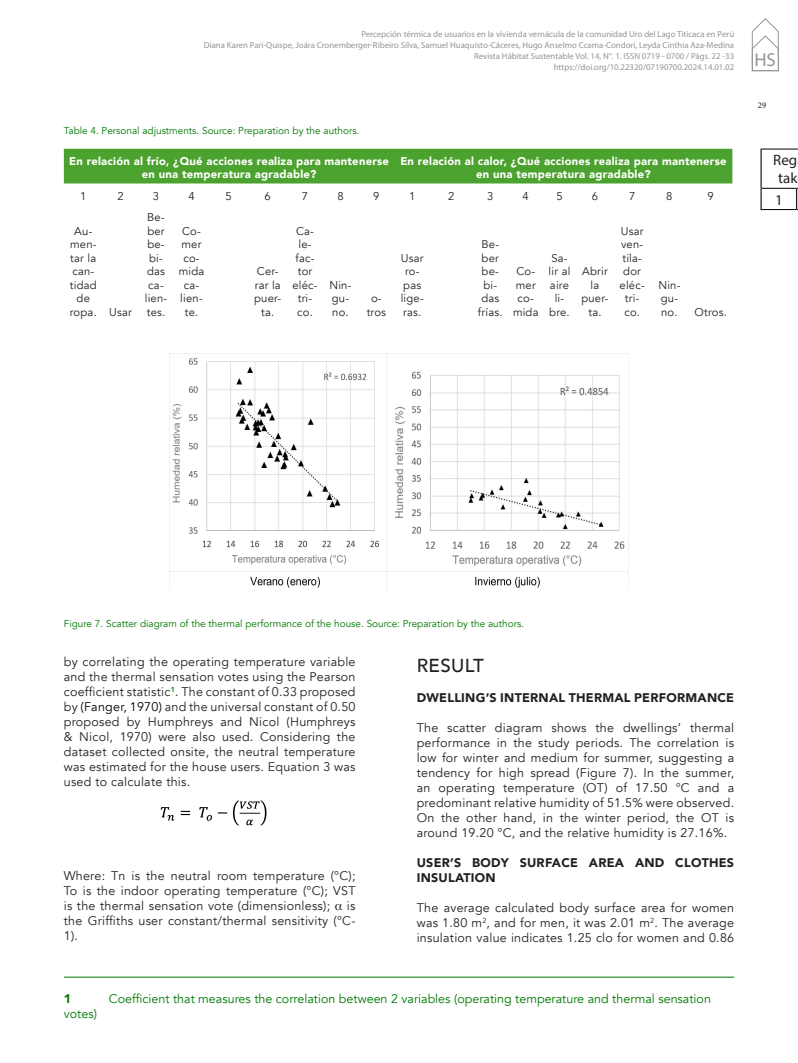
<style>
.page{position:relative;width:798px;height:1063px;background:#fff}
.page>*{position:absolute;margin:0;border:0;box-sizing:border-box;transform-origin:0 0}
._09_TITULOS_TEXTOS{font:500 18.75px "Avenir";letter-spacing:.02em;color:#231f20}
.t1{font:18.75px "Myriad Pro";color:#939598}
.t2{font:15px/18px "Myriad Pro";color:#231f20;text-align:center}
._07_CUERPO_TEXTO{font:12.5px/15px "Avenir";letter-spacing:.02em;color:#231f20;text-align:justify}
._15_NOTAS_AL_PIE{font:12.5px "Avenir";color:#007800}
._10_SUBTITULOS__2_2{font:900 12.5px/15px "Avenir";letter-spacing:.02em;color:#231f20}
._15_NOTAS_AL_PIE-2{font:900 12.5px "Avenir";color:#007800}
._13_TEXTOS_TABLAS{font:11.25px/13.5px "Avenir";letter-spacing:.02em;color:#231f20;text-align:center}
._12_TITULOS_TABLAS{font:900 11.25px/13.5px "Avenir";letter-spacing:.02em;color:#fff;text-align:center}
._14_PIE_DE_FOTOS{font:10px "Avenir";color:#007800}
.t3{font:8.75px/11.2px "Myriad Pro";color:#939598;text-align:right}
.t4{font:8.75px "Minion Pro";color:#231f20}
.s1{color:#000}
.s2{font-family:"Times"}
</style>
<div class="page">
<svg style="left:751px;top:18px;width:27px;height:53px"></svg>
<div style="left:64px;top:149px;width:668px;height:34px;background:#4ca22e"></div>
<img style="left:169px;top:353px;width:459px;height:237px">
<hr style="left:64px;top:977px;width:669px;height:1px;background:#007800">
<img style="left:160px;top:800px;width:107px;height:26px">
<hr style="left:760px;top:149px;width:36px;height:1px;background:#000">
<hr style="left:761px;top:188px;width:35px;height:1px;background:#000">
<hr style="left:760px;top:209px;width:36px;height:1px;background:#000">
<hr style="left:760px;top:149px;width:1px;height:39px;background:#231f20">
<svg style="left:760px;top:188px;width:1px;height:21px"></svg>
<svg style="left:795px;top:188px;width:2px;height:22px"></svg>
<p class="t3" style="left:204px;top:28px;width:531px">Percepción térmica de usuarios en la vivienda vernácula de la comunidad Uro del Lago Titicaca en Perú<br>Diana Karen Pari-Quispe, Joára Cronemberger-Ribeiro Silva, Samuel Huaquisto-Cáceres, Hugo Anselmo Ccama-Condori, Leyda Cinthia Aza-Medina Revista Hábitat Sustentable Vol. 14, N°. 1. ISSN 0719 - 0700 / Págs. 22 -33<br>https://doi.org/10.22320/07190700.2024.14.01.02</p>
<p class="_14_PIE_DE_FOTOS" style="left:64px;top:125px;width:297px">Table 4. Personal adjustments. Source: Preparation by the authors.</p>
<p class="_12_TITULOS_TABLAS" style="left:69px;top:154px;width:321px">En relación al frío, ¿Qué acciones realiza para mantenerse en una temperatura agradable?</p>
<p class="_12_TITULOS_TABLAS" style="left:400px;top:154px;width:327px">En relación al calor, ¿Qué acciones realiza para mantenerse en una temperatura agradable?</p>
<p class="_13_TEXTOS_TABLAS" style="left:80px;top:189px;width:8px">1</p>
<p class="_13_TEXTOS_TABLAS" style="left:117px;top:189px;width:8px">2</p>
<p class="_13_TEXTOS_TABLAS" style="left:153px;top:189px;width:8px">3</p>
<p class="_13_TEXTOS_TABLAS" style="left:188px;top:189px;width:8px">4</p>
<p class="_13_TEXTOS_TABLAS" style="left:225px;top:189px;width:8px">5</p>
<p class="_13_TEXTOS_TABLAS" style="left:264px;top:189px;width:8px">6</p>
<p class="_13_TEXTOS_TABLAS" style="left:302px;top:189px;width:8px">7</p>
<p class="_13_TEXTOS_TABLAS" style="left:337px;top:189px;width:8px">8</p>
<p class="_13_TEXTOS_TABLAS" style="left:373px;top:189px;width:8px">9</p>
<p class="_13_TEXTOS_TABLAS" style="left:409px;top:189px;width:8px">1</p>
<p class="_13_TEXTOS_TABLAS" style="left:448px;top:189px;width:8px">2</p>
<p class="_13_TEXTOS_TABLAS" style="left:487px;top:189px;width:8px">3</p>
<p class="_13_TEXTOS_TABLAS" style="left:522px;top:189px;width:8px">4</p>
<p class="_13_TEXTOS_TABLAS" style="left:556px;top:189px;width:8px">5</p>
<p class="_13_TEXTOS_TABLAS" style="left:591px;top:189px;width:8px">6</p>
<p class="_13_TEXTOS_TABLAS" style="left:628px;top:189px;width:8px">7</p>
<p class="_13_TEXTOS_TABLAS" style="left:666px;top:189px;width:8px">8</p>
<p class="_13_TEXTOS_TABLAS" style="left:707px;top:189px;width:8px">9</p>
<p class="_13_TEXTOS_TABLAS" style="left:70px;top:224px;width:28px">Au&shy;men&shy;tar la can&shy;tidad de ropa.</p>
<p class="_13_TEXTOS_TABLAS" style="left:145px;top:211px;width:24px">Be&shy;ber be&shy;bi&shy;das ca&shy;lien&shy;tes.</p>
<p class="_13_TEXTOS_TABLAS" style="left:179px;top:224px;width:27px">Co&shy;mer co&shy;mida ca&shy;lien&shy;te.</p>
<p class="_13_TEXTOS_TABLAS" style="left:292px;top:224px;width:27px">Ca&shy;le&shy;fac&shy;tor eléc&shy;tri&shy;co.</p>
<p class="_13_TEXTOS_TABLAS" style="left:619px;top:224px;width:27px">Usar ven&shy;tila&shy;dor eléc&shy;tri&shy;co.</p>
<p class="_13_TEXTOS_TABLAS" style="left:478px;top:238px;width:26px">Be&shy;ber be&shy;bi&shy;das frías.</p>
<p class="_13_TEXTOS_TABLAS" style="left:548px;top:251px;width:23px">Sa&shy;lir al aire li&shy;bre.</p>
<p class="_13_TEXTOS_TABLAS" style="left:400px;top:251px;width:25px">Usar ro&shy;pas lige&shy;ras.</p>
<p class="_13_TEXTOS_TABLAS" style="left:581px;top:265px;width:29px">Abrir la puer&shy;ta.</p>
<p class="_13_TEXTOS_TABLAS" style="left:254px;top:265px;width:29px">Cer&shy;rar la puer&shy;ta.</p>
<p class="_13_TEXTOS_TABLAS" style="left:513px;top:265px;width:27px">Co&shy;mer co&shy;mida</p>
<p class="_13_TEXTOS_TABLAS" style="left:329px;top:278px;width:24px;text-align:left">Nin&shy;gu&shy;no.</p>
<p class="_13_TEXTOS_TABLAS" style="left:658px;top:278px;width:24px;text-align:left">Nin&shy;gu&shy;no.</p>
<p class="_13_TEXTOS_TABLAS" style="left:366px;top:292px;width:21px">o&shy;tros</p>
<p class="_13_TEXTOS_TABLAS" style="left:694px;top:305px;width:34px">Otros.</p>
<p class="_13_TEXTOS_TABLAS" style="left:109px;top:305px;width:24px">Usar</p>
<h1 class="t1" style="left:754px;top:48px;width:23px">HS</h1>
<p class="t4" style="left:757px;top:99px;width:10px">29</p>
<p class="t2" style="left:773px;top:151px;width:26px">Reg tak</p>
<p class="t2" style="left:774px;top:190px;width:9px">1</p>
<p class="_14_PIE_DE_FOTOS" style="left:64px;top:617px;width:461px">Figure 7. Scatter diagram of the thermal performance of the house. Source: Preparation by the authors.</p>
<p class="_07_CUERPO_TEXTO" style="left:64px;top:654px;width:293px">by correlating the operating temperature variable and the thermal sensation votes using the Pearson coefficient statistic<sup>1</sup>. The constant of 0.33 proposed by <span class="s1">(Fanger, 1970)</span> and the universal constant of 0.50 proposed by Humphreys and Nicol (Humphreys &amp; Nicol, 1970) were also used. Considering the dataset collected onsite, the neutral temperature was estimated for the house users. Equation 3 was used to calculate this.</p>
<p class="_07_CUERPO_TEXTO" style="left:64px;top:868px;width:293px">Where: Tn is the neutral room temperature (°C); To is the indoor operating temperature (°C); VST is the thermal sensation vote (dimensionless); <span class="s2">α</span> is the Griffiths user constant/thermal sensitivity (°C-1).</p>
<p class="_09_TITULOS_TEXTOS" style="left:416px;top:649px;width:69px">RESULT</p>
<p class="_10_SUBTITULOS__2_2" style="left:416px;top:690px;width:319px">DWELLING’S INTERNAL THERMAL PERFORMANCE</p>
<p class="_07_CUERPO_TEXTO" style="left:416px;top:721px;width:319px">The scatter diagram shows the dwellings’ thermal performance in the study periods. The correlation is low for winter and medium for summer, suggesting a tendency for high spread (Figure 7). In the summer, an operating temperature (OT) of 17.50 °C and a predominant relative humidity of 51.5% were observed.<br>On the other hand, in the winter period, the OT is around 19.20 °C, and the relative humidity is 27.16%.</p>
<p class="_10_SUBTITULOS__2_2" style="left:416px;top:855px;width:319px">USER’S BODY SURFACE AREA AND CLOTHES<br>INSULATION</p>
<p class="_07_CUERPO_TEXTO" style="left:416px;top:901px;width:319px">The average calculated body surface area for women was 1.80 m<sup>2</sup>, and for men, it was 2.01 m<sup>2</sup>. The average insulation value indicates 1.25 clo for women and 0.86</p>
<p class="_15_NOTAS_AL_PIE-2" style="left:64px;top:988px;width:9px">1</p>
<p class="_15_NOTAS_AL_PIE" style="left:109px;top:991px;width:603px">Coefficient that measures the correlation between 2 variables (operating temperature and thermal sensation</p>
<p class="_15_NOTAS_AL_PIE" style="left:64px;top:1006px;width:35px">votes)</p>
</div>
